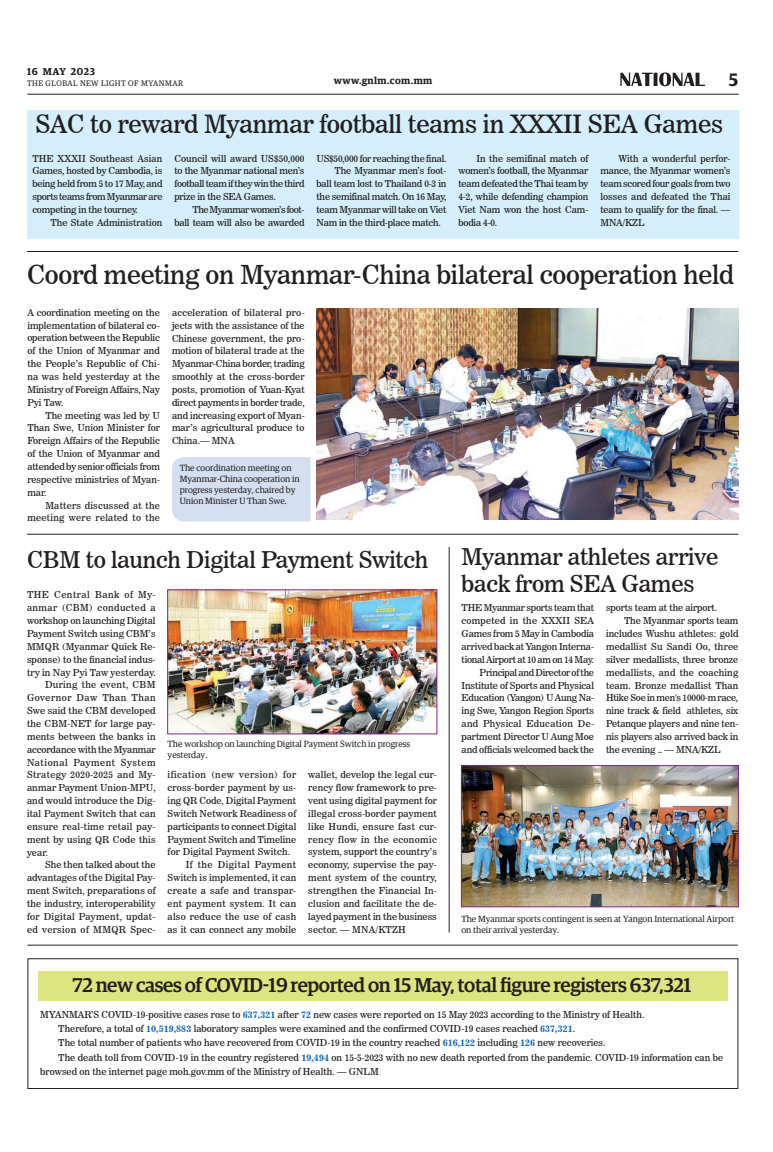
<style>
.page{position:relative;width:773px;height:1152px;background:#fff}
.page>*{position:absolute;margin:0;border:0;box-sizing:border-box;transform-origin:0 0}
._2_Clm_Head{font:26px "News 706 BT Roman C";letter-spacing:-.01em;color:#231f20}
._2_Clm_Head-2{font:25px "News 706 BT Roman C";letter-spacing:-.01em;color:#231f20}
._2_Clm_Head-3{font:23px/27.6px "News 706 BT Roman C";letter-spacing:-.01em;color:#231f20}
._2_Clm_Head-4{font:500 20px "Guardian Egyp";letter-spacing:-.02em;color:#231f20}
.t1{font:600 18px "Guardian Egyp";color:#231f20}
.t2{font:600 10px "Guardian Egyp";letter-spacing:.045em;color:#231f20}
._2nd_Body{font:9.5px/12.9px "News 706 BT Roman C";color:#231f20;text-align:justify}
.Normal_Para{font:9.5px/12.9px "News 706 BT Roman C";color:#231f20;text-align:justify}
._2nd_Body-2{font:9.5px/12.9px "News 706 BT Roman C";letter-spacing:-.02em;color:#231f20;text-align:right}
._2nd_Body-3{font:9.5px/12.9px "News 706 BT Roman C";letter-spacing:.025em;color:#231f20;text-align:right}
.t3{font:9px/10.8px "Guardian Egyp";color:#231f20}
.t4{font:8px "Guardian Egyp";letter-spacing:.06em;color:#231f20}
.s1{font-family:"News 706 BT Bold C";color:#1768b4}
</style>
<div class="page">
<hr style="left:27px;top:94px;width:711px;height:1px;background:#231f20">
<svg style="left:620px;top:72px;width:85px;height:14px"></svg>
<div style="left:27px;top:110px;width:711px;height:129px;background:#d4effb"></div>
<img style="left:463px;top:768px;width:273px;height:137px">
<div style="left:461px;top:766px;width:277px;height:141px;border:1px solid #802990"></div>
<img style="left:316px;top:308px;width:422px;height:211px">
<hr style="left:27px;top:945px;width:710px;height:1px;background:#231f20">
<hr style="left:27px;top:534px;width:711px;height:1px;background:#231f20">
<hr style="left:27px;top:251px;width:711px;height:1px;background:#231f20">
<img style="left:169px;top:592px;width:266px;height:140px">
<div style="left:167px;top:590px;width:270px;height:144px;border:1px solid #802990"></div>
<div style="left:27px;top:958px;width:711px;height:131px;border:1px solid #231f20"></div>
<div style="left:38px;top:971px;width:689px;height:30px;background:#dce57f"></div>
<hr style="left:449px;top:547px;width:1px;height:386px;background:#231f20">
<div style="left:172px;top:457px;width:138px;height:64px;background:#d4dff1"></div>
<p class="t2" style="left:27px;top:64px;width:69px">16 MAY 2023</p>
<p class="t4" style="left:27px;top:78px;width:158px">THE GLOBAL NEW LIGHT OF MYANMAR</p>
<p class="_2_Clm_Head-2" style="left:36px;top:109px;width:689px">SAC to reward Myanmar football teams in XXXII SEA Games</p>
<p class="t2" style="left:334px;top:73px;width:100px">www.gnlm.com.mm</p>
<h3 class="t1" style="left:729px;top:67px;width:11px">5</h3>
<p class="Normal_Para" style="left:32px;top:152px;width:131px">THE XXXII Southeast Asian Games, hosted by Cambodia, is being held from 5 to 17 May, and sports teams from Myanmar are competing in the tourney.</p>
<p class="_2nd_Body" style="left:50px;top:216px;width:113px">The State Administration</p>
<p class="_2nd_Body" style="left:174px;top:152px;width:131px">Council will award US$50,000 to the Myanmar national men’s football team if they win the third prize in the SEA Games.</p>
<p class="_2nd_Body-2" style="left:174px;top:203px;width:131px">The Myanmar women’s foot-<br>ball team will also be awarded</p>
<p class="_2nd_Body-2" style="left:316px;top:152px;width:131px">US$50,000 for reaching the final.</p>
<p class="_2nd_Body" style="left:316px;top:165px;width:131px;text-indent:18px">The Myanmar men’s foot&shy;ball team lost to Thailand 0-3 in the semifinal match. On 16 May, team Myanmar will take on Viet Nam in the third-place match.</p>
<p class="_2nd_Body" style="left:458px;top:152px;width:131px;text-indent:18px">In the semifinal match of women’s football, the Myanmar team defeated the Thai team by 4-2, while defending champion Viet Nam won the host Cam&shy;bodia 4-0.</p>
<p class="_2nd_Body" style="left:600px;top:152px;width:131px;text-indent:18px">With a wonderful perfor&shy;mance, the Myanmar women’s team scored four goals from two losses and defeated the Thai team to qualify for the final. — MNA/KZL</p>
<p class="_2_Clm_Head" style="left:27px;top:259px;width:708px">Coord meeting on Myanmar-China bilateral cooperation held</p>
<p class="Normal_Para" style="left:27px;top:306px;width:134px">A coordination meeting on the implementation of bilateral co&shy;operation between the Republic of the Union of Myanmar and the People’s Republic of Chi&shy;na was held yesterday at the Ministry of Foreign Affairs, Nay Pyi Taw.</p>
<p class="_2nd_Body" style="left:27px;top:409px;width:134px;text-indent:18px">The meeting was led by U Than Swe, Union Minister for Foreign Affairs of the Republic of the Union of Myanmar and attended by senior officials from respective ministries of Myan&shy;mar.</p>
<p class="_2nd_Body-3" style="left:27px;top:499px;width:134px">Matters discussed at the meeting were related to the</p>
<p class="_2nd_Body" style="left:172px;top:306px;width:134px">acceleration of bilateral pro&shy;jects with the assistance of the Chinese government, the pro&shy;motion of bilateral trade at the Myanmar-China border, trading smoothly at the cross-border posts, promotion of Yuan-Kyat direct payments in border trade, and increasing export of Myan&shy;mar’s agricultural produce to China.— MNA</p>
<p class="t3" style="left:180px;top:462px;width:122px">The coordination meeting on<br>Myanmar-China cooperation in progress yesterday, chaired by<br>Union Minister U Than Swe.</p>
<p class="_2_Clm_Head-3" style="left:27px;top:546px;width:403px">CBM to launch Digital Payment Switch</p>
<p class="Normal_Para" style="left:27px;top:589px;width:130px">THE Central Bank of My&shy;anmar (CBM) conducted a workshop on launching Digital Payment Switch using CBM’s MMQR (Myanmar Quick Re&shy;sponse) to the financial indus&shy;try in Nay Pyi Taw yesterday.</p>
<p class="_2nd_Body" style="left:27px;top:679px;width:130px;text-indent:18px">During the event, CBM Governor Daw Than Than Swe said the CBM developed the CBM-NET for large pay&shy;ments between the banks in accordance with the Myanmar National Payment System Strategy 2020-2025 and My&shy;anmar Payment Union-MPU, and would introduce the Dig&shy;ital Payment Switch that can ensure real-time retail pay&shy;ment by using QR Code this year.</p>
<p class="_2nd_Body" style="left:27px;top:858px;width:130px;text-indent:18px">She then talked about the advantages of the Digital Pay&shy;ment Switch, preparations of the industry, interoperability for Digital Payment, updat&shy;ed version of MMQR Spec-</p>
<p class="t3" style="left:168px;top:738px;width:244px">The workshop on launching Digital Payment Switch in progress yesterday.</p>
<p class="_2nd_Body" style="left:168px;top:769px;width:130px">ification (new version) for cross-border payment by us&shy;ing QR Code, Digital Payment Switch Network Readiness of participants to connect Digital Payment Switch and Timeline for Digital Payment Switch.</p>
<p class="_2nd_Body" style="left:168px;top:858px;width:130px;text-indent:18px">If the Digital Payment Switch is implemented, it can create a safe and transpar&shy;ent payment system. It can also reduce the use of cash as it can connect any mobile</p>
<p class="_2nd_Body" style="left:308px;top:768px;width:130px">wallet, develop the legal cur&shy;rency flow framework to pre&shy;vent using digital payment for illegal cross-border payment like Hundi, ensure fast cur&shy;rency flow in the economic system, support the country’s economy, supervise the pay&shy;ment system of the country, strengthen the Financial In&shy;clusion and facilitate the de&shy;layed payment in the business sector. — MNA/KTZH</p>
<p class="_2_Clm_Head-3" style="left:461px;top:542px;width:258px">Myanmar athletes arrive back from SEA Games</p>
<p class="Normal_Para" style="left:461px;top:602px;width:134px">THE Myanmar sports team that competed in the XXXII SEA Games from 5 May in Cambodia arrived back at Yangon Interna&shy;tional Airport at 10 am on 14 May.</p>
<p class="_2nd_Body" style="left:461px;top:666px;width:134px;text-indent:18px">Principal and Director of the Institute of Sports and Physical Education (Yangon) U Aung Na&shy;ing Swe, Yangon Region Sports and Physical Education De&shy;partment Director U Aung Moe and officials welcomed back the</p>
<p class="_2nd_Body" style="left:606px;top:602px;width:112px">sports team at the airport.</p>
<p class="_2nd_Body" style="left:606px;top:614px;width:134px;text-indent:18px">The Myanmar sports team includes Wushu athletes: gold medallist Su Sandi Oo, three silver medallists, three bronze medallists, and the coaching team. Bronze medallist Than Htike Soe in men's 10000-m race, nine track &amp; field athletes, six Petanque players and nine ten&shy;nis players also arrived back in the evening .. — MNA/KZL</p>
<p class="t3" style="left:461px;top:913px;width:274px">The Myanmar sports contingent is seen at Yangon International Airport on their arrival yesterday.</p>
<p class="_2_Clm_Head-4" style="left:73px;top:971px;width:620px">72 new cases of COVID-19 reported on 15 May, total figure registers 637,321</p>
<p class="Normal_Para" style="left:40px;top:1008px;width:605px">MYANMAR’S COVID-19-positive cases rose to <span class="s1">637,321</span> after <span class="s1">72</span> new cases were reported on 15 May 2023 according to the Ministry of Health.</p>
<p class="_2nd_Body" style="left:58px;top:1022px;width:518px">Therefore, a total of <span class="s1">10,519,883</span> laboratory samples were examined and the confirmed COVID-19 cases reached <span class="s1">637,321</span>.</p>
<p class="_2nd_Body" style="left:58px;top:1037px;width:548px">The total number of patients who have recovered from COVID-19 in the country reached <span class="s1">616,122</span> including <span class="s1">126</span> new recoveries.</p>
<p class="_2nd_Body" style="left:40px;top:1050px;width:684px;line-height:14.4px;text-indent:18px">The death toll from COVID-19 in the country registered <span class="s1">19,494</span> on 15-5-2023 with no new death reported from the pandemic. COVID-19 information can be browsed on the internet page moh.gov.mm of the Ministry of Health. — GNLM</p>
</div>
